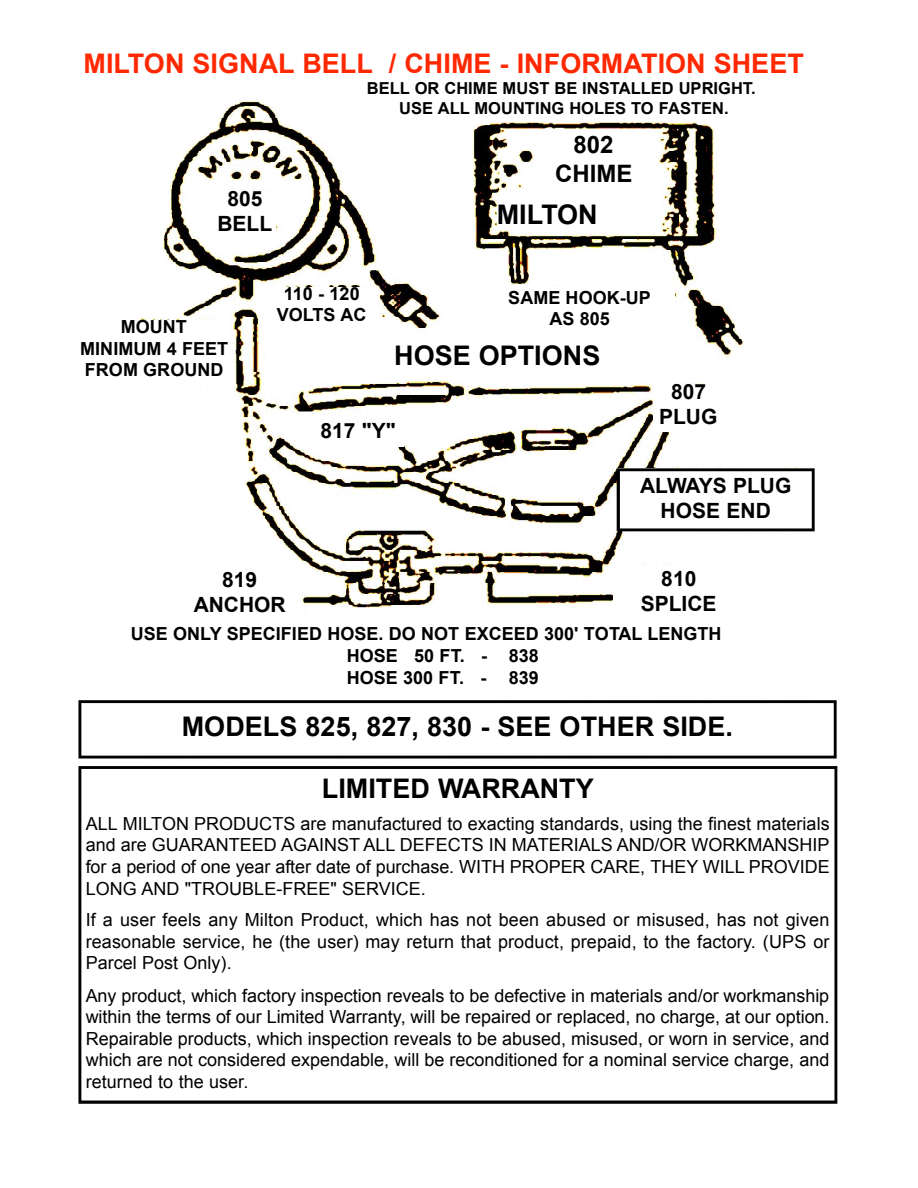
<style>
.page{position:relative;width:918px;height:1188px;background:#fff}
.page>*{position:absolute;margin:0;border:0;box-sizing:border-box;transform-origin:0 0}
.t1{font:700 27px "Arial";color:#000}
.t2{font:700 27px "Arial";color:#ff2800}
.t3{font:700 24px/28.8px "Arial";color:#000;text-align:center}
.t4{font:700 21px/25.2px "Arial";color:#000;text-align:center}
.t5{font:18px/21.6px "Arial";color:#000;text-align:justify}
.t6{font:700 18px/21.6px "Arial";color:#000;text-align:center}
.t7{font:700 16.5px/19.8px "Arial";color:#000;text-align:center}
</style>
<div class="page">
<img style="left:139px;top:99px;width:676px;height:663px">
<svg style="left:78px;top:766px;width:759px;height:338px"></svg>
<div style="left:290px;top:78px;width:543px;height:43px;background:#fff"></div>
<div style="left:543px;top:135px;width:101px;height:65px;background:#fff"></div>
<div style="left:497px;top:204px;width:118px;height:26px;background:#fff"></div>
<div style="left:485px;top:286px;width:190px;height:48px;background:#fff"></div>
<div style="left:214px;top:191px;width:62px;height:55px;background:#fff"></div>
<div style="left:265px;top:287px;width:113px;height:42px;background:#fff"></div>
<div style="left:80px;top:320px;width:148px;height:67px;background:#fff"></div>
<div style="left:377px;top:336px;width:241px;height:43px;background:#fff"></div>
<div style="left:654px;top:384px;width:69px;height:48px;background:#fff"></div>
<svg style="left:617px;top:468px;width:198px;height:63px"></svg>
<div style="left:312px;top:419px;width:92px;height:28px;background:#fff"></div>
<div style="left:177px;top:567px;width:125px;height:54px;background:#fff"></div>
<div style="left:613px;top:566px;width:131px;height:54px;background:#fff"></div>
<div style="left:131px;top:617px;width:655px;height:81px;background:#fff"></div>
<svg style="left:78px;top:700px;width:759px;height:59px"></svg>
<h1 class="t2" style="left:84px;top:49px;width:722px">MILTON SIGNAL BELL / CHIME - INFORMATION SHEET</h1>
<p class="t4" style="left:217px;top:186px;width:56px">805<br>BELL</p>
<p class="t7" style="left:367px;top:78px;width:391px">BELL OR CHIME MUST BE INSTALLED UPRIGHT.<br>USE ALL MOUNTING HOLES TO FASTEN.</p>
<h2 class="t3" style="left:555px;top:130px;width:79px">802<br>CHIME</h2>
<h1 class="t1" style="left:497px;top:199px;width:102px">MILTON</h1>
<p class="t6" style="left:80px;top:316px;width:149px">MOUNT<br>MINIMUM 4 FEET<br>FROM GROUND</p>
<p class="t6" style="left:277px;top:283px;width:91px">110 - 120<br>VOLTS AC</p>
<p class="t6" style="left:508px;top:287px;width:144px">SAME HOOK-UP<br>AS 805</p>
<h1 class="t1" style="left:394px;top:340px;width:208px">HOSE OPTIONS</h1>
<p class="t4" style="left:320px;top:418px;width:77px">817 "Y"</p>
<p class="t4" style="left:659px;top:379px;width:60px">807<br>PLUG</p>
<p class="t4" style="left:640px;top:473px;width:153px">ALWAYS PLUG<br>HOSE END</p>
<p class="t4" style="left:194px;top:567px;width:94px">819<br>ANCHOR</p>
<p class="t4" style="left:641px;top:566px;width:77px">810<br>SPLICE</p>
<p class="t6" style="left:347px;top:623px;width:376px;text-align:left;text-indent:-216px">USE ONLY SPECIFIED HOSE. DO NOT EXCEED 300' TOTAL LENGTH<br>HOSE 50 FT. - 838<br>HOSE 300 FT. - 839</p>
<h1 class="t1" style="left:182px;top:712px;width:553px">MODELS 825, 827, 830 - SEE OTHER SIDE.</h1>
<h1 class="t1" style="left:322px;top:773px;width:273px">LIMITED WARRANTY</h1>
<p class="t5" style="left:86px;top:813px;width:746px">ALL MILTON PRODUCTS are manufactured to exacting standards, using the finest materials and are GUARANTEED AGAINST ALL DEFECTS IN MATERIALS AND/OR WORKMANSHIP for a period of one year after date of purchase. WITH PROPER CARE, THEY WILL PROVIDE LONG AND "TROUBLE-FREE" SERVICE.</p>
<p class="t5" style="left:86px;top:909px;width:745px">If a user feels any Milton Product, which has not been abused or misused, has not given reasonable service, he (the user) may return that product, prepaid, to the factory. (UPS or Parcel Post Only).</p>
<p class="t5" style="left:86px;top:984px;width:745px">Any product, which factory inspection reveals to be defective in materials and/or workmanship within the terms of our Limited Warranty, will be repaired or replaced, no charge, at our option.<br>Repairable products, which inspection reveals to be abused, misused, or worn in service, and which are not considered expendable, will be reconditioned for a nominal service charge, and returned to the user.</p>
</div>
